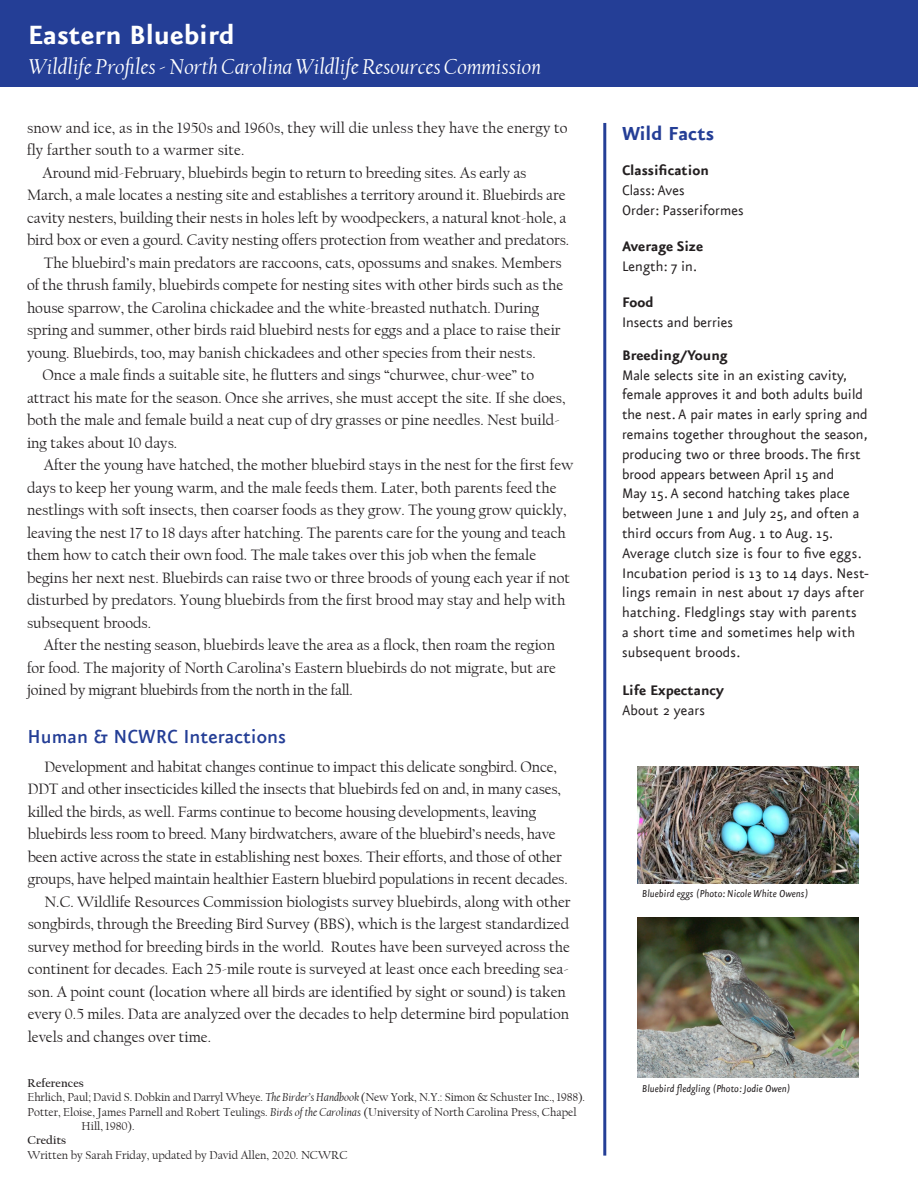
<style>
.page{position:relative;width:918px;height:1188px;background:#fff}
.page>*{position:absolute;margin:0;border:0;box-sizing:border-box;transform-origin:0 0}
.t1{font:700 31.5px "Eureka Sans";color:#fff}
.t2{font:italic 22.5px "Californian FB";color:#fff}
.t3{font:500 22.5px "Eureka Sans";color:#243e96}
.t4{font:700 22.5px "Eureka Sans";color:#243e96}
.t5{font:16.5px/19.8px "Eureka Sans";color:#231f20}
.t6{font:700 16.5px "Eureka Sans";color:#231f20}
.t7{font:15.75px/22.5px "Californian FB";color:#231f20}
.t8{font:12px/14.4px "Californian FB";color:#231f20}
.t9{font:italic 12px "Eureka Sans";color:#231f20}
.t10{font:700 12px "Californian FB";color:#231f20}
.s1{font-style:italic}
</style>
<div class="page">
<hr style="left:603px;top:123px;width:3px;height:1033px;background:#243e96">
<div style="left:0;top:0;width:918px;height:86px;background:#243e96"></div>
<img style="left:638px;top:767px;width:220px;height:116px">
<img style="left:638px;top:918px;width:220px;height:160px">
<p class="t1" style="left:28px;top:19px;width:208px">Eastern Bluebird</p>
<p class="t2" style="left:29px;top:54px;width:513px">Wildlife Profiles - North Carolina Wildlife Resources Commission</p>
<p class="t7" style="left:27px;top:117px;width:542px">snow and ice, as in the 1950s and 1960s, they will die unless they have the energy to fly farther south to a warmer site.</p>
<p class="t7" style="left:27px;top:162px;width:544px;text-indent:16px">Around mid-February, bluebirds begin to return to breeding sites. As early as March, a male locates a nesting site and establishes a territory around it. Bluebirds are cavity nesters, building their nests in holes left by woodpeckers, a natural knot-hole, a bird box or even a gourd. Cavity nesting offers protection from weather and predators.</p>
<p class="t7" style="left:27px;top:252px;width:538px;text-indent:17px">The bluebird’s main predators are raccoons, cats, opossums and snakes. Members of the thrush family, bluebirds compete for nesting sites with other birds such as the house sparrow, the Carolina chickadee and the white-breasted nuthatch. During spring and summer, other birds raid bluebird nests for eggs and a place to raise their young. Bluebirds, too, may banish chickadees and other species from their nests.</p>
<p class="t7" style="left:27px;top:364px;width:540px;text-indent:16px">Once a male finds a suitable site, he flutters and sings “churwee, chur-wee” to attract his mate for the season. Once she arrives, she must accept the site. If she does, both the male and female build a neat cup of dry grasses or pine needles. Nest build&shy;ing takes about 10 days.</p>
<p class="t7" style="left:27px;top:454px;width:548px;text-indent:17px">After the young have hatched, the mother bluebird stays in the nest for the first few days to keep her young warm, and the male feeds them. Later, both parents feed the nestlings with soft insects, then coarser foods as they grow. The young grow quickly, leaving the nest 17 to 18 days after hatching. The parents care for the young and teach them how to catch their own food. The male takes over this job when the female begins her next nest. Bluebirds can raise two or three broods of young each year if not disturbed by predators. Young bluebirds from the first brood may stay and help with subsequent broods.</p>
<p class="t7" style="left:27px;top:634px;width:530px;text-align:justify;text-indent:17px">After the nesting season, bluebirds leave the area as a flock, then roam the region for food. The majority of North Carolina’s Eastern bluebirds do not migrate, but are joined by migrant bluebirds from the north in the fall.</p>
<p class="t3" style="left:28px;top:725px;width:260px">Human &amp; NCWRC Interactions</p>
<p class="t7" style="left:28px;top:756px;width:541px;text-indent:17px">Development and habitat changes continue to impact this delicate songbird. Once, DDT and other insecticides killed the insects that bluebirds fed on and, in many cases, killed the birds, as well. Farms continue to become housing developments, leaving bluebirds less room to breed. Many birdwatchers, aware of the bluebird’s needs, have been active across the state in establishing nest boxes. Their efforts, and those of other groups, have helped maintain healthier Eastern bluebird populations in recent decades.</p>
<p class="t7" style="left:28px;top:891px;width:544px;text-indent:17px">N.C. Wildlife Resources Commission biologists survey bluebirds, along with other songbirds, through the Breeding Bird Survey (BBS), which is the largest standardized survey method for breeding birds in the world. Routes have been surveyed across the continent for decades. Each 25-mile route is surveyed at least once each breeding sea&shy;son. A point count (location where all birds are identified by sight or sound) is taken every 0.5 miles. Data are analyzed over the decades to help determine bird population levels and changes over time.</p>
<p class="t10" style="left:28px;top:1076px;width:58px">References</p>
<p class="t8" style="left:28px;top:1090px;width:559px">Ehrlich, Paul; David S. Dobkin and Darryl Wheye. <span class="s1">The Birder’s Handbook</span> (New York, N.Y.: Simon &amp; Schuster Inc., 1988).</p>
<p class="t8" style="left:82px;top:1105px;width:497px;text-indent:-54px">Potter, Eloise, James Parnell and Robert Teulings. <span class="s1">Birds of the Carolinas</span> (University of North Carolina Press, Chapel<br>Hill, 1980).</p>
<p class="t10" style="left:28px;top:1134px;width:40px">Credits</p>
<p class="t8" style="left:28px;top:1148px;width:321px">Written by Sarah Friday, updated by David Allen, 2020. NCWRC</p>
<p class="t4" style="left:622px;top:121px;width:94px">Wild Facts</p>
<p class="t6" style="left:622px;top:162px;width:88px">Classification</p>
<p class="t5" style="left:622px;top:181px;width:64px">Class: Aves</p>
<p class="t5" style="left:622px;top:201px;width:123px">Order: Passeriformes</p>
<p class="t6" style="left:622px;top:237px;width:83px">Average Size</p>
<p class="t5" style="left:622px;top:257px;width:77px">Length: 7 in.</p>
<p class="t6" style="left:622px;top:293px;width:33px">Food</p>
<p class="t5" style="left:622px;top:313px;width:113px">Insects and berries</p>
<p class="t6" style="left:622px;top:346px;width:107px">Breeding/Young</p>
<p class="t5" style="left:622px;top:365px;width:247px">Male selects site in an existing cavity, female approves it and both adults build the nest. A pair mates in early spring and remains together throughout the season, producing two or three broods. The first brood appears between April 15 and<br>May 15. A second hatching takes place between June 1 and July 25, and often a third occurs from Aug. 1 to Aug. 15.</p>
<p class="t5" style="left:622px;top:544px;width:248px">Average clutch size is four to five eggs.<br>Incubation period is 13 to 14 days. Nest&shy;lings remain in nest about 17 days after hatching. Fledglings stay with parents<br>a short time and sometimes help with subsequent broods.</p>
<p class="t6" style="left:622px;top:682px;width:103px">Life Expectancy</p>
<p class="t5" style="left:622px;top:701px;width:84px">About 2 years</p>
<p class="t9" style="left:642px;top:887px;width:167px">Bluebird eggs (Photo: Nicole White Owens)</p>
<p class="t9" style="left:642px;top:1082px;width:150px">Bluebird fledgling (Photo: Jodie Owen)</p>
</div>
